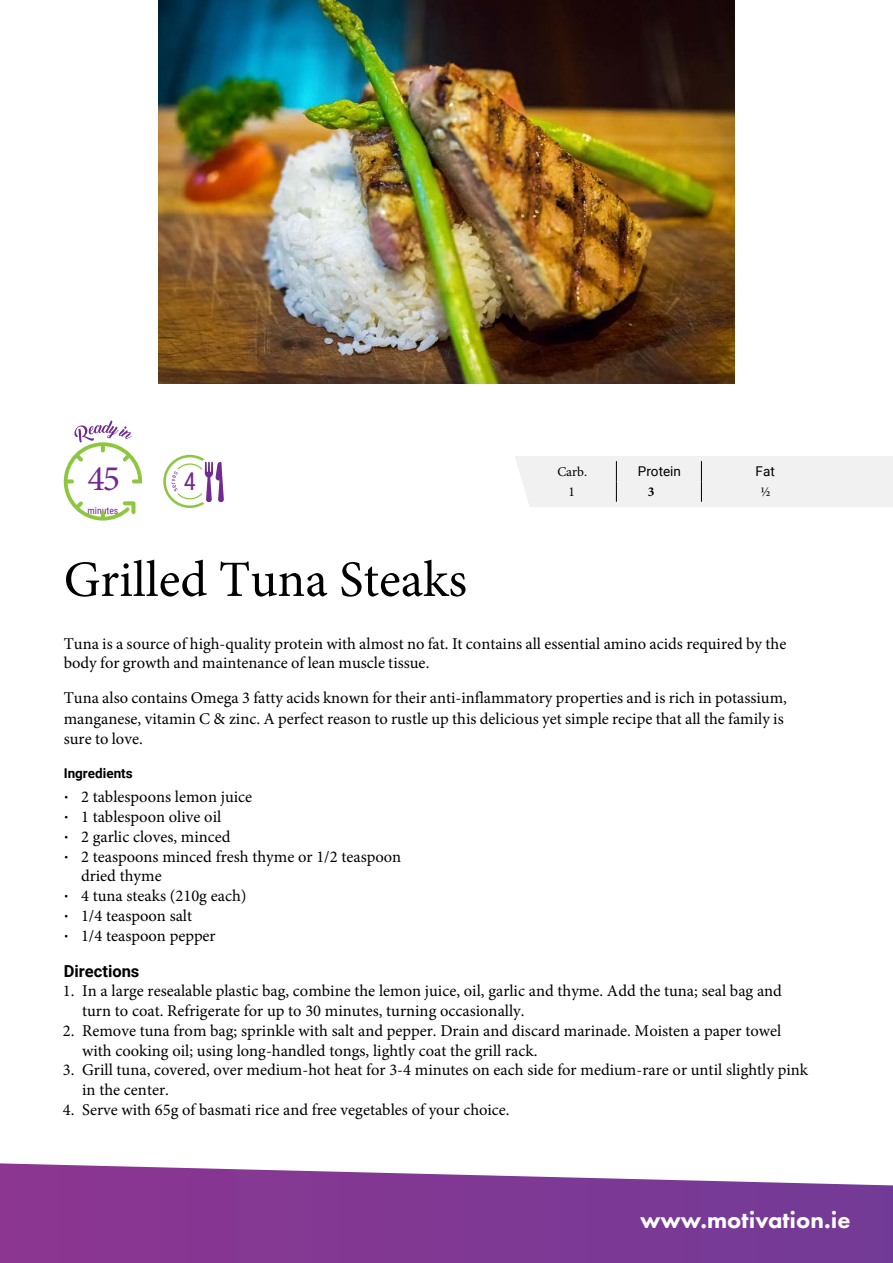
<style>
.page{position:relative;width:893px;height:1263px;background:#fff}
.page>*{position:absolute;margin:0;border:0;box-sizing:border-box;transform-origin:0 0}
.t1{font:51px "Minion Pro";color:#000}
.t2{font:36px "Minion Pro";color:#712b90}
.t3{font:24.45px "Roboto Condensed";color:#712b90}
.t4{font:800 24px "Futura PT";color:#fff}
.t5{font:16.5px/19.8px "Minion Pro";color:#000}
.t6{font:700 16.5px "Roboto";color:#000}
.t7{font:700 13.5px "Roboto";color:#000}
.t8{font:13.5px "Roboto";color:#000}
.t9{font:13.5px "Minion Pro";color:#000}
.t10{font:700 13.5px "Minion Pro";color:#000}
.t11{font:9.75px "Roboto Condensed";color:#712b90}
.s1{font-family:"Roboto";font-weight:300;font-size:13.5px}
</style>
<div class="page">
<img style="left:159px;top:0;width:575px;height:383px">
<svg style="left:163px;top:455px;width:61px;height:53px"></svg>
<svg style="left:64px;top:421px;width:78px;height:100px"></svg>
<div style="left:515px;top:456px;width:378px;height:51px;background:#f1f1f2"></div>
<svg style="left:0;top:1163px;width:893px;height:100px;background:#8e4e9f"></svg>
<h2 class="t2" style="left:87px;top:454px;width:34px">45</h2>
<h3 class="t3" style="left:184px;top:464px;width:14px">4</h3>
<p class="t11" style="left:87px;top:504px;width:32px">minutes</p>
<h1 class="t1" style="left:64px;top:545px;width:405px">Grilled Tuna Steaks</h1>
<p class="t9" style="left:557px;top:463px;width:31px">Carb.</p>
<p class="t8" style="left:638px;top:462px;width:45px">Protein</p>
<p class="t8" style="left:756px;top:462px;width:21px">Fat</p>
<p class="t9" style="left:569px;top:483px;width:8px">1</p>
<p class="t10" style="left:648px;top:482px;width:8px">3</p>
<p class="t9" style="left:760px;top:483px;width:12px">½</p>
<p class="t5" style="left:64px;top:634px;width:724px">Tuna is a source of high-quality protein with almost no fat. It contains all essential amino acids required by the body for growth and maintenance of lean muscle tissue.</p>
<p class="t5" style="left:64px;top:688px;width:725px;line-height:20.2px">Tuna also contains Omega 3 fatty acids known for their anti-inflammatory properties and is rich in potassium, manganese, vitamin C &amp; zinc. A perfect reason to rustle up this delicious yet simple recipe that all the family is sure to love.</p>
<p class="t7" style="left:64px;top:764px;width:70px">Ingredients</p>
<p class="t5" style="left:64px;top:787px;width:190px"><span class="s1">•</span> 2 tablespoons lemon juice</p>
<p class="t5" style="left:64px;top:807px;width:159px"><span class="s1">•</span> 1 tablespoon olive oil</p>
<p class="t5" style="left:64px;top:827px;width:168px"><span class="s1">•</span> 2 garlic cloves, minced</p>
<p class="t5" style="left:81px;top:846px;width:322px;text-indent:-17px"><span class="s1">•</span> 2 teaspoons minced fresh thyme or 1/2 teaspoon dried thyme</p>
<p class="t5" style="left:64px;top:886px;width:184px"><span class="s1">•</span> 4 tuna steaks (210g each)</p>
<p class="t5" style="left:64px;top:906px;width:130px"><span class="s1">•</span> 1/4 teaspoon salt</p>
<p class="t5" style="left:64px;top:926px;width:153px"><span class="s1">•</span> 1/4 teaspoon pepper</p>
<p class="t6" style="left:64px;top:959px;width:77px">Directions</p>
<p class="t5" style="left:82px;top:981px;width:701px;text-indent:-19px">1. In a large resealable plastic bag, combine the lemon juice, oil, garlic and thyme. Add the tuna; seal bag and turn to coat. Refrigerate for up to 30 minutes, turning occasionally.</p>
<p class="t5" style="left:82px;top:1021px;width:701px;text-indent:-19px">2. Remove tuna from bag; sprinkle with salt and pepper. Drain and discard marinade. Moisten a paper towel with cooking oil; using long-handled tongs, lightly coat the grill rack.</p>
<p class="t5" style="left:82px;top:1060px;width:727px;text-indent:-19px">3. Grill tuna, covered, over medium-hot heat for 3-4 minutes on each side for medium-rare or until slightly pink in the center.</p>
<p class="t5" style="left:63px;top:1100px;width:448px">4. Serve with 65g of basmati rice and free vegetables of your choice.</p>
<h3 class="t4" style="left:640px;top:1205px;width:212px">www.motivation.ie</h3>
</div>
